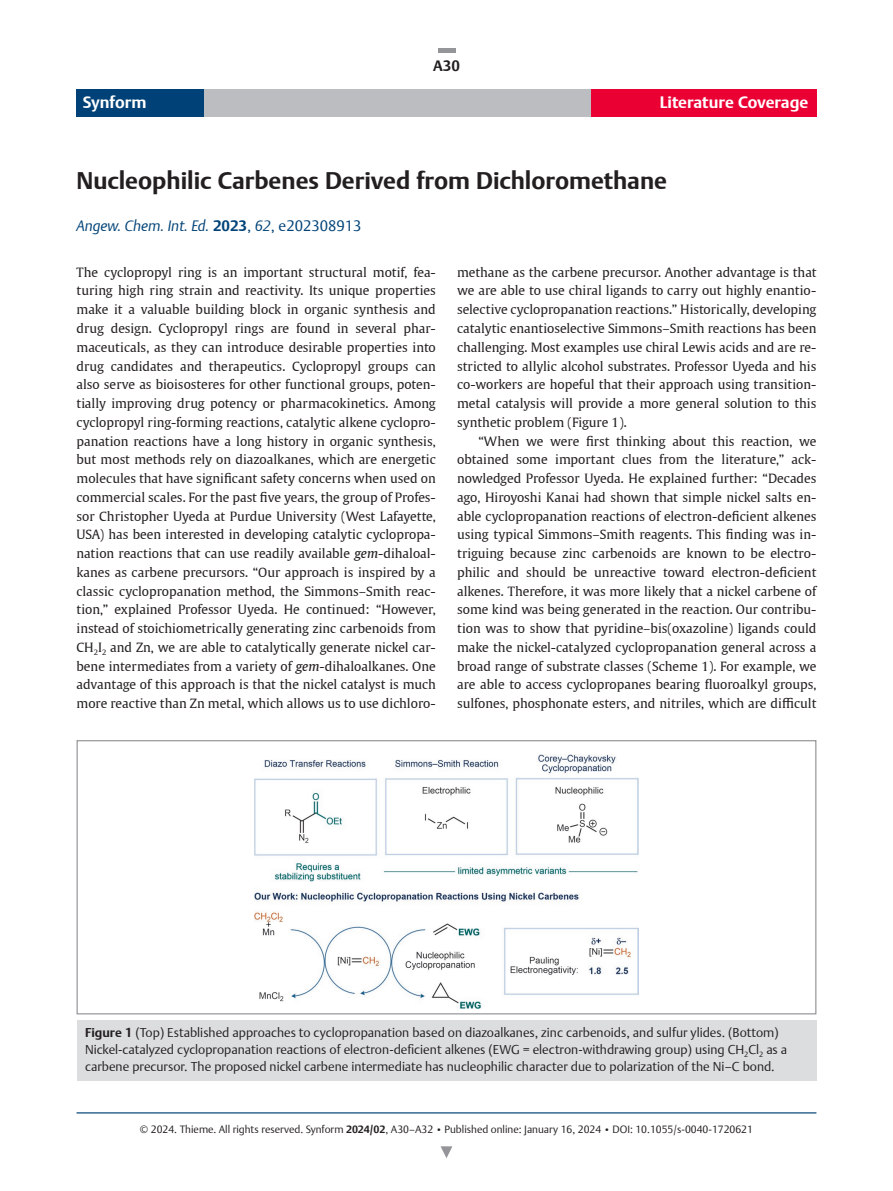
<style>
.page{position:relative;width:893px;height:1191px;background:#fff}
.page>*{position:absolute;margin:0;border:0;box-sizing:border-box;transform-origin:0 0}
.t1{font:700 24px "Thieme Argo 2011";color:#231f20}
.t2{font:700 16.5px "Thieme Argo 2011";color:#fff}
.t3{font:italic 300 15px "Thieme Argo 2011";color:#004277}
.t4{font:700 15px "Thieme Argo 2011";color:#231f20}
.t5{font:12.75px/18.8px "Thieme Gulliver 2011";color:#231f20;text-align:justify}
.t6{font:300 12.75px/16.5px "Thieme Argo 2011";color:#231f20}
.t7{font:300 10.5px "Thieme Argo 2011";color:#231f20}
.s1{font-weight:700;font-style:normal}
.s2{font-style:normal}
.s3{font-style:italic}
.s4{font-weight:700}
.s5{font-size:9px}
</style>
<div class="page">
<hr style="left:77px;top:1112px;width:739px;height:1px;background:#004277">
<div style="left:77px;top:89px;width:739px;height:28px;background:#bcbdc0"></div>
<div style="left:591px;top:89px;width:225px;height:28px;background:#eb0034"></div>
<div style="left:77px;top:89px;width:127px;height:28px;background:#004277"></div>
<svg style="left:441px;top:1146px;width:11px;height:12px"></svg>
<div style="left:438px;top:48px;width:17px;height:5px;background:#939598"></div>
<img style="left:254px;top:754px;width:385px;height:254px">
<div style="left:77px;top:1020px;width:739px;height:61px;background:#dcdddf"></div>
<p class="t4" style="left:433px;top:56px;width:28px">A30</p>
<p class="t2" style="left:83px;top:91px;width:65px">Synform</p>
<p class="t2" style="left:660px;top:91px;width:150px">Literature Coverage</p>
<h1 class="t1" style="left:77px;top:164px;width:592px">Nucleophilic Carbenes Derived from Dichloromethane</h1>
<p class="t3" style="left:77px;top:216px;width:286px">Angew. Chem. Int. Ed. <span class="s1">2023</span><span class="s2">,</span> 62<span class="s2">, e202308913</span></p>
<p class="t5" style="left:77px;top:262px;width:361px">The cyclopropyl ring is an important structural motif, fea&shy;turing high ring strain and reactivity. Its unique properties make it a valuable building block in organic synthesis and drug design. Cyclopropyl rings are found in several phar&shy;maceuticals, as they can introduce desirable properties into drug candidates and therapeutics. Cyclopropyl groups can also serve as bioisosteres for other functional groups, poten&shy;tially improving drug potency or pharmacokinetics. Among cyclopropyl ring-forming reactions, catalytic alkene cyclopro&shy;panation reactions have a long history in organic synthesis, but most methods rely on diazoalkanes, which are energetic molecules that have significant safety concerns when used on commercial scales. For the past five years, the group of Profes&shy;sor Christopher Uyeda at Purdue University (West Lafayette, USA) has been interested in developing catalytic cyclopropa&shy;nation reactions that can use readily available <span class="s3">gem</span>-dihaloal&shy;kanes as carbene precursors. “Our approach is inspired by a classic cyclopropanation method, the Simmons–Smith reac&shy;tion,” explained Professor Uyeda. He continued: “However, instead of stoichiometrically generating zinc carbenoids from CH<sub>2</sub>I<sub>2</sub> and Zn, we are able to catalytically generate nickel car&shy;bene intermediates from a variety of <span class="s3">gem</span>-dihaloalkanes. One advantage of this approach is that the nickel catalyst is much more reactive than Zn metal, which allows us to use dichloro-</p>
<p class="t5" style="left:457px;top:262px;width:361px">methane as the carbene precursor. Another advantage is that we are able to use chiral ligands to carry out highly enantio&shy;selective cyclopropanation reactions.” Historically, developing catalytic enantioselective Simmons–Smith reactions has been challenging. Most examples use chiral Lewis acids and are re&shy;stricted to allylic alcohol substrates. Professor Uyeda and his co-workers are hopeful that their approach using transition&shy;metal catalysis will provide a more general solution to this synthetic problem (Figure 1).</p>
<p class="t5" style="left:457px;top:431px;width:361px;text-indent:21px">“When we were first thinking about this reaction, we obtained some important clues from the literature,” ack&shy;nowledged Professor Uyeda. He explained further: “Decades ago, Hiroyoshi Kanai had shown that simple nickel salts en&shy;able cyclopropanation reactions of electron-deficient alkenes using typical Simmons–Smith reagents. This finding was in&shy;triguing because zinc carbenoids are known to be electro&shy;philic and should be unreactive toward electron-deficient alkenes. Therefore, it was more likely that a nickel carbene of some kind was being generated in the reaction. Our contribu&shy;tion was to show that pyridine–bis(oxazoline) ligands could make the nickel-catalyzed cyclopropanation general across a broad range of substrate classes (Scheme 1). For example, we are able to access cyclopropanes bearing fluoroalkyl groups, sulfones, phosphonate esters, and nitriles, which are difficult</p>
<p class="t6" style="left:85px;top:1024px;width:704px"><span class="s4">Figure 1</span> (Top) Established approaches to cyclopropanation based on diazoalkanes, zinc carbenoids, and sulfur ylides. (Bottom)<br>Nickel-catalyzed cyclopropanation reactions of electron-deficient alkenes (EWG = electron-withdrawing group) using CH<sub>2</sub>Cl<sub>2</sub> as a carbene precursor. The proposed nickel carbene intermediate has nucleophilic character due to polarization of the Ni–C bond.</p>
<p class="t7" style="left:140px;top:1122px;width:614px">© 2024. Thieme. All rights reserved. Synform <span class="s4">2024/02</span>, A30–A32 <span class="s5">•</span> Published online: January 16, 2024 <span class="s5">•</span> DOI: 10.1055/s-0040-1720621</p>
</div>
